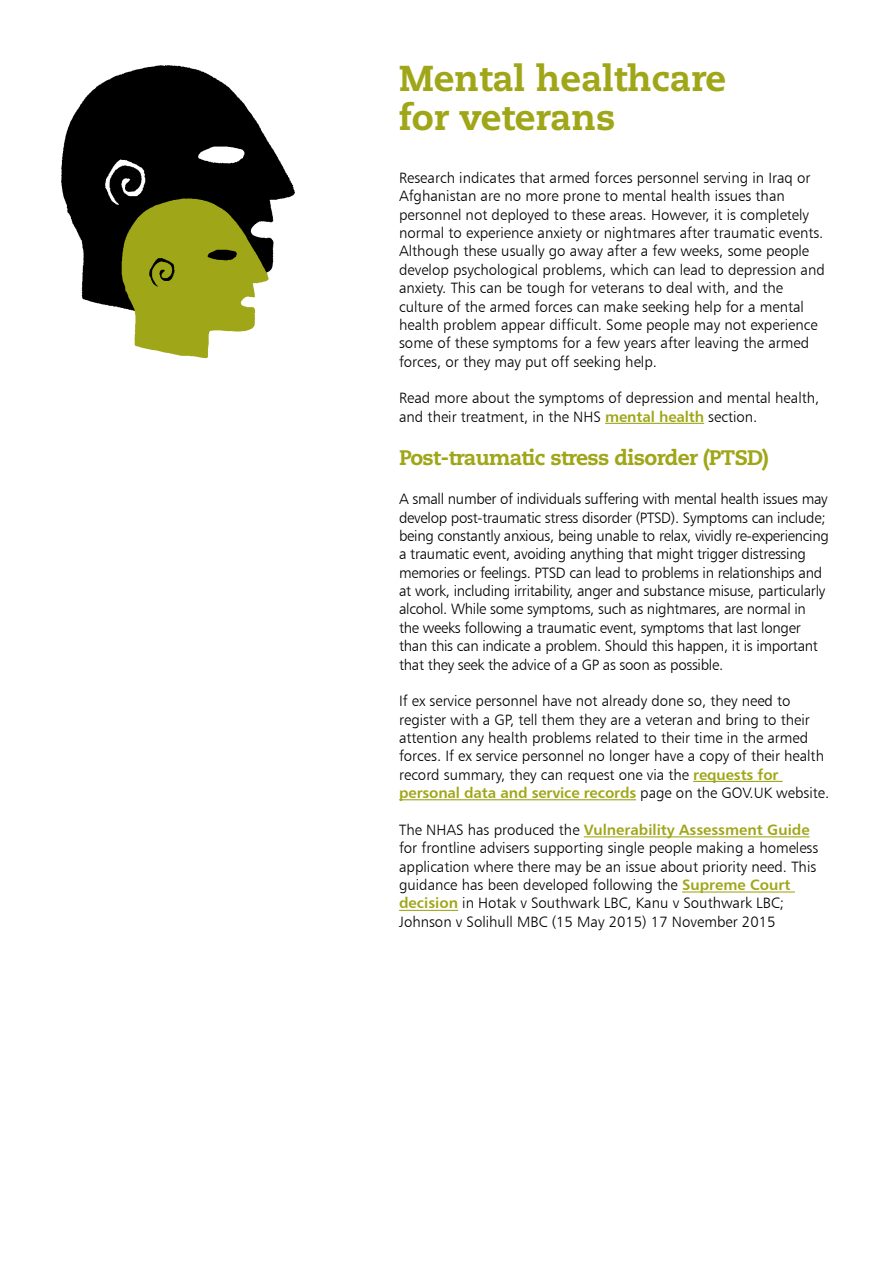
<style>
.page{position:relative;width:893px;height:1263px;background:#fff}
.page>*{position:absolute;margin:0;border:0;box-sizing:border-box;transform-origin:0 0}
.t1{font:800 36px/39px "Caecilia LT Std";color:#9fa617}
.t2{font:800 21px "Caecilia LT Std";letter-spacing:-.03em;color:#9fa617}
.t3{font:15px/18.3px "Humanist 777 BT Light B";color:#000}
.t4{font:15px/18.3px "Humanist 777 BT Light B";letter-spacing:-.02em;color:#000}
.t5{font:15px "Humanist 777 BT Bold B";letter-spacing:-.01em;color:#9fa617}
.s1{font-family:"Humanist 777 BT Bold B";color:#9fa617}
.s2{font-family:"Humanist 777 BT Light B";color:#000}
</style>
<div class="page">
<img style="left:61px;top:65px;width:234px;height:242px">
<img style="left:117px;top:193px;width:157px;height:166px">
<hr style="left:605px;top:423px;width:99px;height:1px;background:#9fa617">
<hr style="left:693px;top:781px;width:90px;height:1px;background:#9fa617">
<hr style="left:399px;top:799px;width:237px;height:1px;background:#9fa617">
<hr style="left:584px;top:836px;width:226px;height:1px;background:#9fa617">
<hr style="left:682px;top:891px;width:113px;height:1px;background:#9fa617">
<hr style="left:399px;top:910px;width:59px;height:1px;background:#9fa617">
<h1 class="t1" style="left:399px;top:59px;width:329px">Mental healthcare for veterans</h1>
<p class="t3" style="left:399px;top:168px;width:427px">Research indicates that armed forces personnel serving in Iraq or Afghanistan are no more prone to mental health issues than personnel not deployed to these areas. However, it is completely normal to experience anxiety or nightmares after traumatic events.<br>Although these usually go away after a few weeks, some people develop psychological problems, which can lead to depression and anxiety. This can be tough for veterans to deal with, and the culture of the armed forces can make seeking help for a mental health problem appear difficult. Some people may not experience some of these symptoms for a few years after leaving the armed forces, or they may put off seeking help.</p>
<p class="t3" style="left:399px;top:389px;width:422px">Read more about the symptoms of depression and mental health, and their treatment, in the NHS <span class="s1">mental health</span> section.</p>
<h2 class="t2" style="left:399px;top:444px;width:371px">Post-traumatic stress disorder (PTSD)</h2>
<p class="t4" style="left:399px;top:490px;width:431px">A small number of individuals suffering with mental health issues may develop post-traumatic stress disorder (PTSD). Symptoms can include; being constantly anxious, being unable to relax, vividly re-experiencing a traumatic event, avoiding anything that might trigger distressing memories or feelings. PTSD can lead to problems in relationships and at work, including irritability, anger and substance misuse, particularly alcohol. While some symptoms, such as nightmares, are normal in the weeks following a traumatic event, symptoms that last longer than this can indicate a problem. Should this happen, it is important that they seek the advice of a GP as soon as possible.</p>
<p class="t3" style="left:399px;top:692px;width:426px">If ex service personnel have not already done so, they need to register with a GP, tell them they are a veteran and bring to their attention any health problems related to their time in the armed forces. If ex service personnel no longer have a copy of their health record summary, they can request one via the <span class="s1">requests for</span></p>
<p class="t5" style="left:399px;top:783px;width:432px">personal data and service records <span class="s2">page on the GOV.UK website.</span></p>
<p class="t5" style="left:399px;top:820px;width:412px"><span class="s2">The NHAS has produced the</span> Vulnerability Assessment Guide</p>
<p class="t3" style="left:399px;top:839px;width:421px">for frontline advisers supporting single people making a homeless application where there may be an issue about priority need. This guidance has been developed following the <span class="s1">Supreme Court decision</span> in Hotak v Southwark LBC, Kanu v Southwark LBC; Johnson v Solihull MBC (15 May 2015) 17 November 2015</p>
</div>
